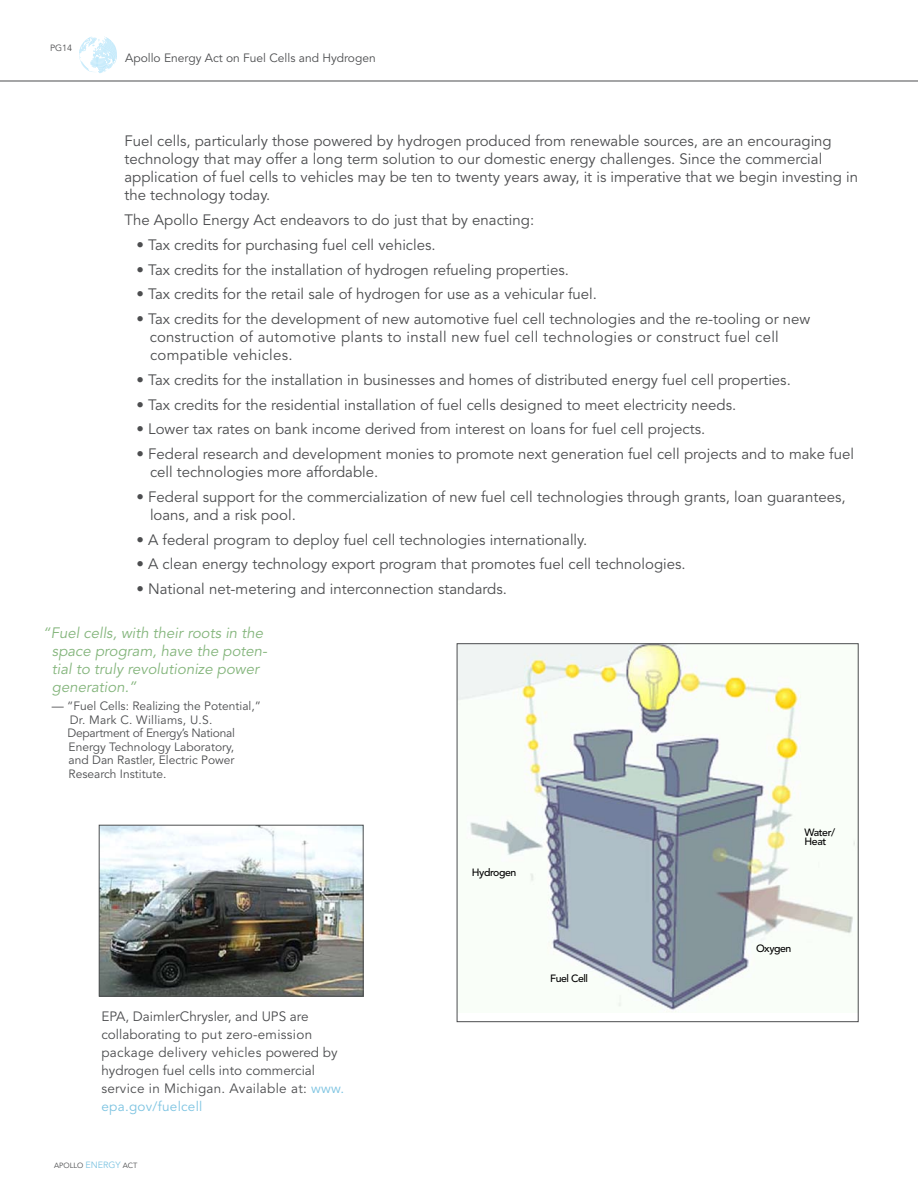
<style>
.page{position:relative;width:918px;height:1188px;background:#fff}
.page>*{position:absolute;margin:0;border:0;box-sizing:border-box;transform-origin:0 0}
.t1{font:15px/18px "Avenir";color:#4c4d4f}
.t2{font:15px/18px "Avenir";letter-spacing:.02em;color:#4c4d4f}
.t3{font:italic 15px/18px "Avenir";color:#84b57c}
.t4{font:13.5px/18px "Avenir";color:#4c4d4f}
.t5{font:12px/13.5px "Avenir";color:#4c4d4f}
.t6{font:500 10.5px/9px "Avenir";letter-spacing:-.04em;color:#000}
.t7{font:9px "Avenir";color:#4c4d4f}
.t8{font:7.5px "Avenir";color:#4c4d4f}
.s1{color:#7cc3e1}
.s2{font-size:9px;color:#7cc3e1}
</style>
<div class="page">
<hr style="left:0;top:81px;width:918px;height:1px;background:#4c4d4f">
<svg style="left:79px;top:36px;width:38px;height:37px"></svg>
<img style="left:101px;top:827px;width:260px;height:167px">
<div style="left:99px;top:825px;width:264px;height:171px;border:1px solid #4c4d4f"></div>
<img style="left:459px;top:646px;width:396px;height:366px">
<p class="t7" style="left:50px;top:43px;width:24px">PG14</p>
<p class="t5" style="left:125px;top:51px;width:252px">Apollo Energy Act on Fuel Cells and Hydrogen</p>
<p class="t1" style="left:124px;top:133px;width:735px">Fuel cells, particularly those powered by hydrogen produced from renewable sources, are an encouraging technology that may offer a long term solution to our domestic energy challenges. Since the commercial application of fuel cells to vehicles may be ten to twenty years away, it is imperative that we begin investing in the technology today.</p>
<p class="t1" style="left:124px;top:211px;width:411px">The Apollo Energy Act endeavors to do just that by enacting:</p>
<p class="t1" style="left:136px;top:236px;width:301px">• Tax credits for purchasing fuel cell vehicles.</p>
<p class="t1" style="left:136px;top:261px;width:434px">• Tax credits for the installation of hydrogen refueling properties.</p>
<p class="t1" style="left:136px;top:286px;width:462px">• Tax credits for the retail sale of hydrogen for use as a vehicular fuel.</p>
<p class="t2" style="left:150px;top:310px;width:662px;text-indent:-13px">• Tax credits for the development of new automotive fuel cell technologies and the re-tooling or new construction of automotive plants to install new fuel cell technologies or construct fuel cell compatible vehicles.</p>
<p class="t1" style="left:137px;top:371px;width:656px">• Tax credits for the installation in businesses and homes of distributed energy fuel cell properties.</p>
<p class="t1" style="left:137px;top:396px;width:601px">• Tax credits for the residential installation of fuel cells designed to meet electricity needs.</p>
<p class="t1" style="left:137px;top:421px;width:570px">• Lower tax rates on bank income derived from interest on loans for fuel cell projects.</p>
<p class="t1" style="left:150px;top:445px;width:706px;text-indent:-14px">• Federal research and development monies to promote next generation fuel cell projects and to make fuel cell technologies more affordable.</p>
<p class="t1" style="left:150px;top:488px;width:697px;text-indent:-14px">• Federal support for the commercialization of new fuel cell technologies through grants, loan guarantees, loans, and a risk pool.</p>
<p class="t1" style="left:137px;top:531px;width:452px">• A federal program to deploy fuel cell technologies internationally.</p>
<p class="t1" style="left:137px;top:556px;width:551px">• A clean energy technology export program that promotes fuel cell technologies.</p>
<p class="t1" style="left:137px;top:580px;width:372px">• National net-metering and interconnection standards.</p>
<p class="t3" style="left:52px;top:625px;width:217px;text-indent:-9px">“Fuel cells, with their roots in the space program, have the poten&shy;tial to truly revolutionize power generation.”</p>
<p class="t5" style="left:67px;top:700px;width:195px;text-indent:-15px">— “Fuel Cells: Realizing the Potential,”<br>Dr. Mark C. Williams, U.S.<br>Department of Energy’s National<br>Energy Technology Laboratory,<br>and Dan Rastler, Electric Power<br>Research Institute.</p>
<p class="t4" style="left:101px;top:1007px;width:244px">EPA, DaimlerChrysler, and UPS are collaborating to put zero-emission package delivery vehicles powered by hydrogen fuel cells into commercial service in Michigan. Available at: <span class="s1">www. epa.gov/fuelcell</span></p>
<p class="t8" style="left:54px;top:1161px;width:85px">APOLLO <span class="s2">ENERGY</span> ACT</p>
<p class="t6" style="left:472px;top:868px;width:46px">Hydrogen</p>
<p class="t6" style="left:550px;top:974px;width:40px">Fuel Cell</p>
<p class="t6" style="left:805px;top:828px;width:32px">Water/<br>Heat</p>
<p class="t6" style="left:756px;top:944px;width:37px">Oxygen</p>
</div>
